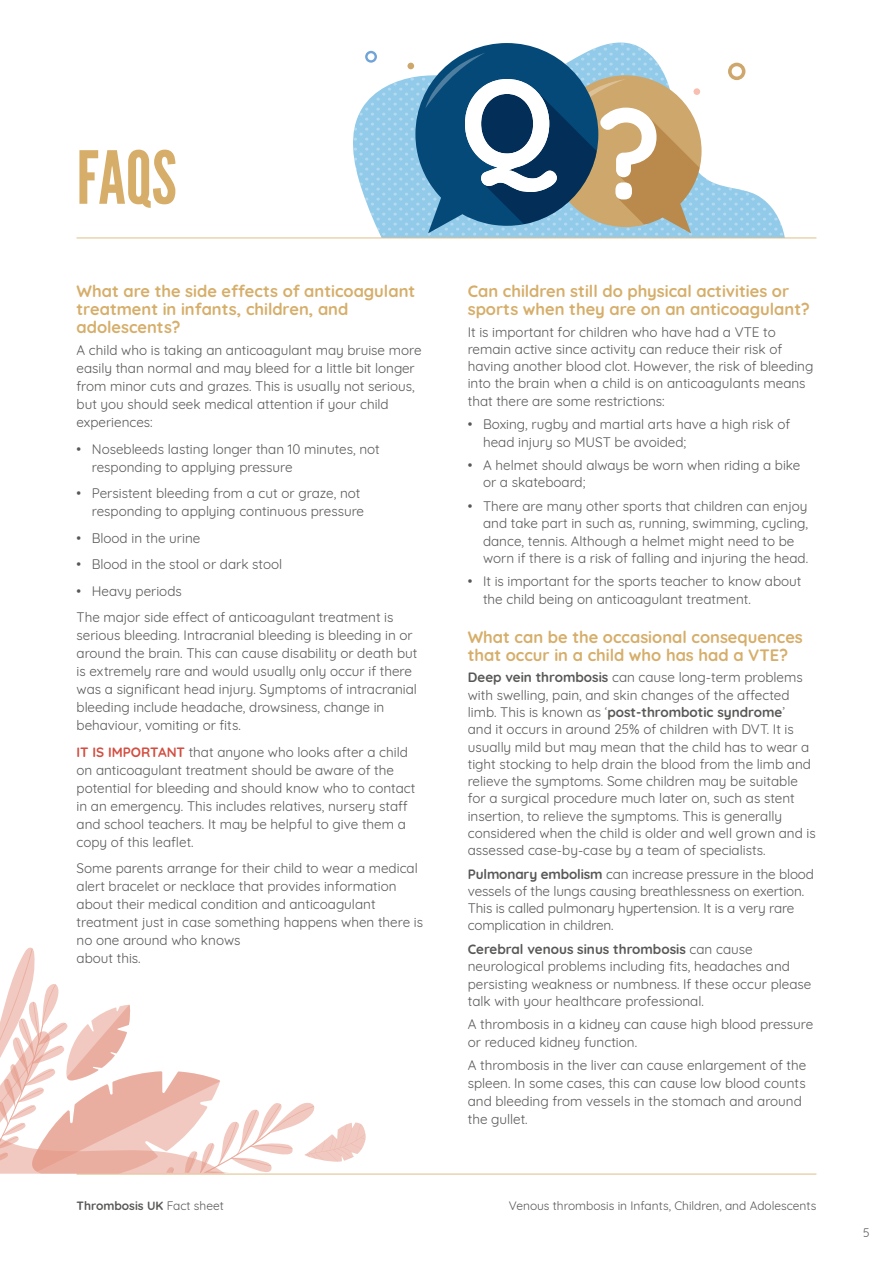
<style>
.page{position:relative;width:893px;height:1263px;background:#fff}
.page>*{position:absolute;margin:0;border:0;box-sizing:border-box;transform-origin:0 0}
.t1{font:72.9px "League Gothic";color:#d6ae6a}
.t2{font:700 16.5px/18px "Quicksand";color:#d6ae6a}
.t3{font:13.5px/17.2px "Quicksand";color:#575756}
.t4{font:12px "Quicksand";color:#575756}
.t5{font:700 12px "Quicksand";color:#575756}
.s1{font-weight:700;color:#d34e41}
.s2{font-weight:700}
.s3{font-weight:400}
</style>
<div class="page">
<svg style="left:348px;top:43px;width:440px;height:195px"></svg>
<div style="left:407px;top:63px;width:7px;height:6px;background:#cea76c;border-radius:50%"></div>
<hr style="left:77px;top:238px;width:739px;height:1px;background:#dfbe88">
<hr style="left:77px;top:1174px;width:739px;height:1px;background:#dfbe88">
<svg style="left:0;top:947px;width:366px;height:227px"></svg>
<h1 class="t1" style="left:77px;top:134px;width:102px">FAQS</h1>
<p class="t2" style="left:77px;top:281px;width:340px">What are the side effects of anticoagulant treatment in infants, children, and adolescents?</p>
<p class="t3" style="left:77px;top:340px;width:346px;line-height:18px">A child who is taking an anticoagulant may bruise more easily than normal and may bleed for a little bit longer from minor cuts and grazes. This is usually not serious, but you should seek medical attention if your child experiences:</p>
<p class="t3" style="left:92px;top:439px;width:289px;line-height:18px;text-indent:-15px">• Nosebleeds lasting longer than 10 minutes, not responding to applying pressure</p>
<p class="t3" style="left:77px;top:483px;width:289px;line-height:18px;text-align:right">• Persistent bleeding from a cut or graze, not responding to applying continuous pressure</p>
<p class="t3" style="left:77px;top:528px;width:125px">• Blood in the urine</p>
<p class="t3" style="left:77px;top:555px;width:207px">• Blood in the stool or dark stool</p>
<p class="t3" style="left:77px;top:576px;width:318px;line-height:26.5px">• Heavy periods<br>The major side effect of anticoagulant treatment is</p>
<p class="t3" style="left:77px;top:625px;width:342px;line-height:18px">serious bleeding. Intracranial bleeding is bleeding in or around the brain. This can cause disability or death but is extremely rare and would usually only occur if there was a significant head injury. Symptoms of intracranial bleeding include headache, drowsiness, change in behaviour, vomiting or fits.</p>
<p class="t3" style="left:77px;top:742px;width:340px;line-height:18px"><span class="s1">IT IS IMPORTANT</span> that anyone who looks after a child on anticoagulant treatment should be aware of the potential for bleeding and should know who to contact in an emergency. This includes relatives, nursery staff and school teachers. It may be helpful to give them a copy of this leaflet.</p>
<p class="t3" style="left:77px;top:858px;width:348px;line-height:18px">Some parents arrange for their child to wear a medical alert bracelet or necklace that provides information about their medical condition and anticoagulant treatment just in case something happens when there is no one around who knows<br>about this.</p>
<p class="t2" style="left:468px;top:281px;width:344px">Can children still do physical activities or sports when they are on an anticoagulant?</p>
<p class="t3" style="left:468px;top:322px;width:347px">It is important for children who have had a VTE to remain active since activity can reduce their risk of having another blood clot. However, the risk of bleeding into the brain when a child is on anticoagulants means that there are some restrictions:</p>
<p class="t3" style="left:483px;top:414px;width:309px;text-indent:-15px">• Boxing, rugby and martial arts have a high risk of head injury so MUST be avoided;</p>
<p class="t3" style="left:483px;top:455px;width:319px;text-indent:-15px">• A helmet should always be worn when riding a bike or a skateboard;</p>
<p class="t3" style="left:483px;top:496px;width:327px;text-indent:-15px">• There are many other sports that children can enjoy and take part in such as, running, swimming, cycling, dance, tennis. Although a helmet might need to be worn if there is a risk of falling and injuring the head.</p>
<p class="t3" style="left:483px;top:572px;width:320px;text-indent:-15px">• It is important for the sports teacher to know about the child being on anticoagulant treatment.</p>
<p class="t2" style="left:468px;top:627px;width:337px">What can be the occasional consequences that occur in a child who has had a VTE?</p>
<p class="t3" style="left:468px;top:668px;width:349px"><span class="s2">Deep vein thrombosis</span> can cause long-term problems with swelling, pain, and skin changes of the affected limb. This is known as ‘<span class="s2">post-thrombotic syndrome</span>’<br>and it occurs in around 25% of children with DVT. It is usually mild but may mean that the child has to wear a tight stocking to help drain the blood from the limb and relieve the symptoms. Some children may be suitable for a surgical procedure much later on, such as stent insertion, to relieve the symptoms. This is generally considered when the child is older and well grown and is assessed case-by-case by a team of specialists.</p>
<p class="t3" style="left:468px;top:864px;width:348px"><span class="s2">Pulmonary embolism</span> can increase pressure in the blood vessels of the lungs causing breathlessness on exertion.<br>This is called pulmonary hypertension. It is a very rare complication in children.</p>
<p class="t3" style="left:468px;top:939px;width:345px"><span class="s2">Cerebral venous sinus thrombosis</span> can cause neurological problems including fits, headaches and persisting weakness or numbness. If these occur please talk with your healthcare professional.</p>
<p class="t3" style="left:468px;top:1015px;width:347px">A thrombosis in a kidney can cause high blood pressure or reduced kidney function.</p>
<p class="t3" style="left:468px;top:1055px;width:340px;line-height:17.7px">A thrombosis in the liver can cause enlargement of the spleen. In some cases, this can cause low blood counts and bleeding from vessels in the stomach and around the gullet.</p>
<p class="t5" style="left:77px;top:1195px;width:149px">Thrombosis UK <span class="s3">Fact sheet</span></p>
<p class="t4" style="left:509px;top:1196px;width:309px">Venous thrombosis in Infants, Children, and Adolescents</p>
<p class="t4" style="left:863px;top:1223px;width:8px">5</p>
</div>
